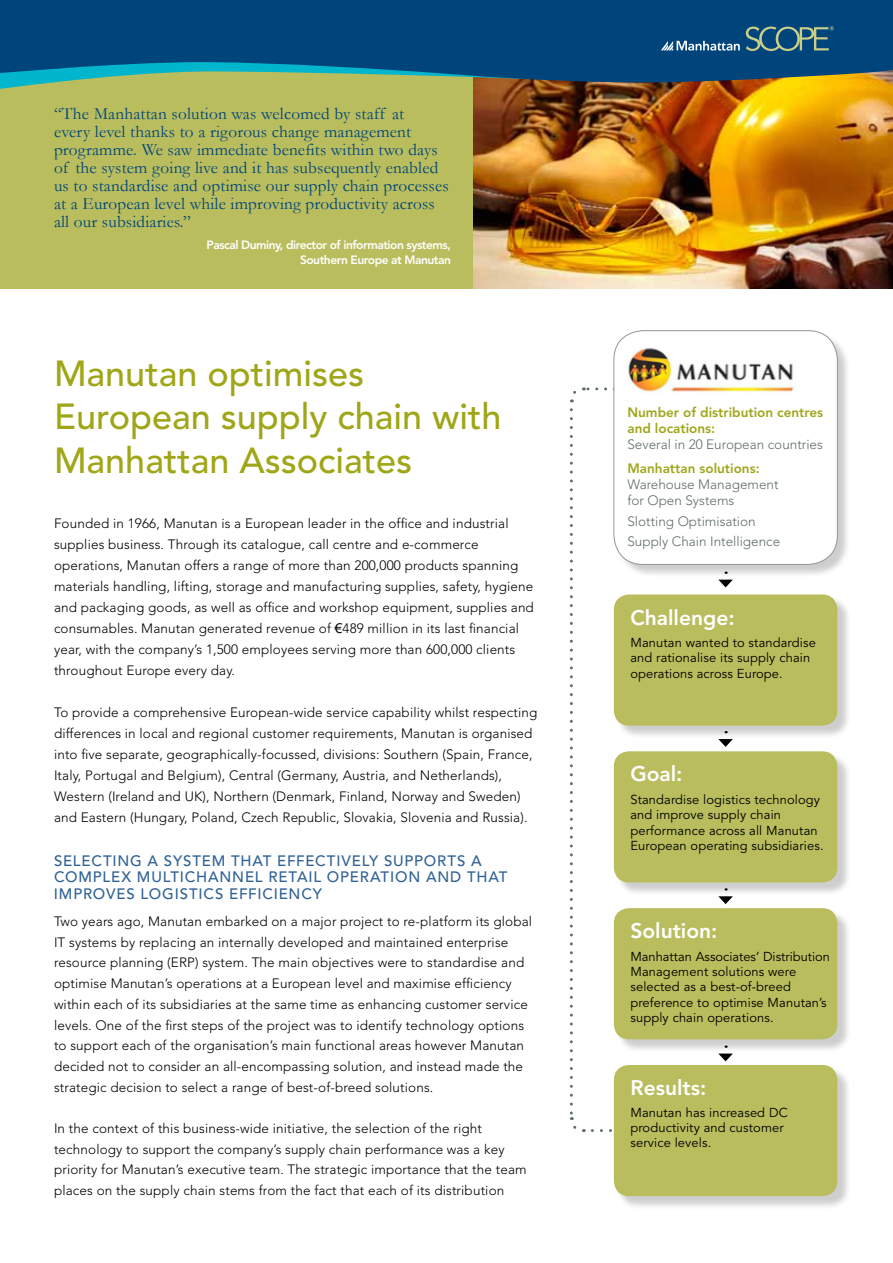
<style>
.page{position:relative;width:893px;height:1263px;background:#fff}
.page>*{position:absolute;margin:0;border:0;box-sizing:border-box;transform-origin:0 0}
.t1{font:500 36px/43.2px "Avenir";color:#9fa617}
.t2{font:800 21px "Avenir";color:#fff}
.t3{font:17.25px/18.1px "Garamond";letter-spacing:.01em;color:#00447c}
.t4{font:500 15px/16.5px "Avenir";letter-spacing:.055em;color:#306295}
.t5{font:300 13.5px/21px "Avenir";letter-spacing:.01em;color:#000}
.t6{font:300 13.5px/16.2px "Avenir";color:#5e6e66}
.t7{font:800 13.5px/16.2px "Avenir";color:#9fa617}
.t8{font:12.9px/15.5px "Avenir";letter-spacing:.01em;color:#000}
.t9{font:800 12px/15px "Avenir";letter-spacing:-.04em;color:#fff;text-align:right}
.s1{font-family:"Arial";font-weight:400}
</style>
<div class="page">
<div style="left:0;top:45px;width:530px;height:243px;background:#b9bd5d"></div>
<img style="left:474px;top:82px;width:419px;height:206px">
<svg style="left:0;top:82px;width:577px;height:9px"></svg>
<svg style="left:0;top:0;width:893px;height:82px;fill:#00447c"></svg>
<svg style="left:661px;top:41px;width:79px;height:10px"></svg>
<svg style="left:746px;top:22px;width:96px;height:29px"></svg>
<svg style="left:836px;top:69px;width:6px;height:6px"></svg>
<svg style="left:718px;top:579px;width:15px;height:8px"></svg>
<svg style="left:719px;top:740px;width:13px;height:7px"></svg>
<svg style="left:718px;top:896px;width:15px;height:8px"></svg>
<svg style="left:718px;top:1053px;width:15px;height:8px"></svg>
<svg style="left:570px;top:387px;width:44px;height:15px"></svg>
<svg style="left:570px;top:410px;width:14px;height:722px"></svg>
<svg style="left:592px;top:1129px;width:22px;height:3px"></svg>
<div style="left:615px;top:596px;width:236px;height:144px;background:#000;opacity:.2"></div>
<div style="left:614px;top:594px;width:223px;height:132px;background:#b9bd5d;border-radius:15px"></div>
<div style="left:615px;top:752px;width:236px;height:144px;background:#000;opacity:.2"></div>
<div style="left:614px;top:751px;width:223px;height:131px;background:#b9bd5d;border-radius:15px"></div>
<div style="left:615px;top:910px;width:236px;height:143px;background:#000;opacity:.2"></div>
<div style="left:614px;top:908px;width:223px;height:131px;background:#b9bd5d;border-radius:15px"></div>
<div style="left:615px;top:1066px;width:236px;height:144px;background:#000;opacity:.2"></div>
<div style="left:614px;top:1065px;width:223px;height:131px;background:#b9bd5d;border-radius:15px"></div>
<div style="left:615px;top:332px;width:236px;height:246px;background:#000;opacity:.2"></div>
<div style="left:614px;top:331px;width:223px;height:233px;background:#fff;border-radius:29px"></div>
<div style="left:614px;top:330px;width:223px;height:235px;border:1px solid #939598;border-radius:29px"></div>
<img style="left:628px;top:348px;width:167px;height:44px">
<p class="t3" style="left:54px;top:104px;width:396px">“The Manhattan solution was welcomed by staff at<br>every level thanks to a rigorous change management programme. We saw immediate benefits within two days of the system going live and it has subsequently enabled us to standardise and optimise our supply chain processes at a European level while improving productivity across all our subsidiaries.”</p>
<p class="t9" style="left:207px;top:237px;width:246px">Pascal Duminy, director of information systems,<br>Southern Europe at Manutan</p>
<h1 class="t1" style="left:54px;top:353px;width:449px">MANUTAN OPTIMISES<br>EUROPEAN SUPPLY CHAIN WITH<br>MANHATTAN ASSOCIATES</h1>
<p class="t5" style="left:54px;top:513px;width:481px">Founded in 1966, Manutan is a European leader in the office and industrial supplies business. Through its catalogue, call centre and e-commerce operations, Manutan offers a range of more than 200,000 products spanning materials handling, lifting, storage and manufacturing supplies, safety, hygiene and packaging goods, as well as office and workshop equipment, supplies and consumables. Manutan generated revenue of <span class="s1">€</span>489 million in its last financial year, with the company’s 1,500 employees serving more than 600,000 clients throughout Europe every day.</p>
<p class="t5" style="left:54px;top:702px;width:485px">To provide a comprehensive European-wide service capability whilst respecting differences in local and regional customer requirements, Manutan is organised into five separate, geographically-focussed, divisions: Southern (Spain, France, Italy, Portugal and Belgium), Central (Germany, Austria, and Netherlands), Western (Ireland and UK), Northern (Denmark, Finland, Norway and Sweden) and Eastern (Hungary, Poland, Czech Republic, Slovakia, Slovenia and Russia).</p>
<p class="t4" style="left:54px;top:852px;width:455px">SELECTING A SYSTEM THAT EFFECTIVELY SUPPORTS A<br>COM PLEX M ULTICHANNEL RETAIL OPERATION AND THAT<br>IM PROVES LOGISTICS EFFICIENCY</p>
<p class="t5" style="left:54px;top:911px;width:480px">Two years ago, Manutan embarked on a major project to re-platform its global IT systems by replacing an internally developed and maintained enterprise resource planning (ERP) system. The main objectives were to standardise and optimise Manutan’s operations at a European level and maximise efficiency within each of its subsidiaries at the same time as enhancing customer service levels. One of the first steps of the project was to identify technology options to support each of the organisation’s main functional areas however Manutan decided not to consider an all-encompassing solution, and instead made the strategic decision to select a range of best-of-breed solutions.</p>
<p class="t5" style="left:54px;top:1118px;width:474px">In the context of this business-wide initiative, the selection of the right technology to support the company’s supply chain performance was a key priority for Manutan’s executive team. The strategic importance that the team places on the supply chain stems from the fact that each of its distribution</p>
<p class="t7" style="left:627px;top:404px;width:197px">Number of distribution centres and locations:</p>
<p class="t6" style="left:627px;top:436px;width:197px">Several in 20 European countries</p>
<p class="t7" style="left:627px;top:460px;width:134px">Manhattan solutions:</p>
<p class="t6" style="left:627px;top:476px;width:153px">Warehouse Management for Open Systems</p>
<p class="t6" style="left:627px;top:511px;width:154px;line-height:20.5px">Slotting Optimisation<br>Supply Chain Intelligence</p>
<h2 class="t2" style="left:630px;top:605px;width:106px">Challenge:</h2>
<p class="t8" style="left:630px;top:635px;width:187px">Manutan wanted to standardise and rationalise its supply chain operations across Europe.</p>
<h2 class="t2" style="left:630px;top:762px;width:54px">Goal:</h2>
<p class="t8" style="left:630px;top:792px;width:195px">Standardise logistics technology and improve supply chain performance across all Manutan<br>European operating subsidiaries.</p>
<h2 class="t2" style="left:630px;top:918px;width:89px">Solution:</h2>
<p class="t8" style="left:630px;top:949px;width:201px">Manhattan Associates’ Distribution<br>Management solutions were selected as a best-of-breed preference to optimise Manutan’s supply chain operations.</p>
<h2 class="t2" style="left:630px;top:1075px;width:77px">Results:</h2>
<p class="t8" style="left:630px;top:1105px;width:159px;line-height:15px">Manutan has increased DC productivity and customer service levels.</p>
</div>
